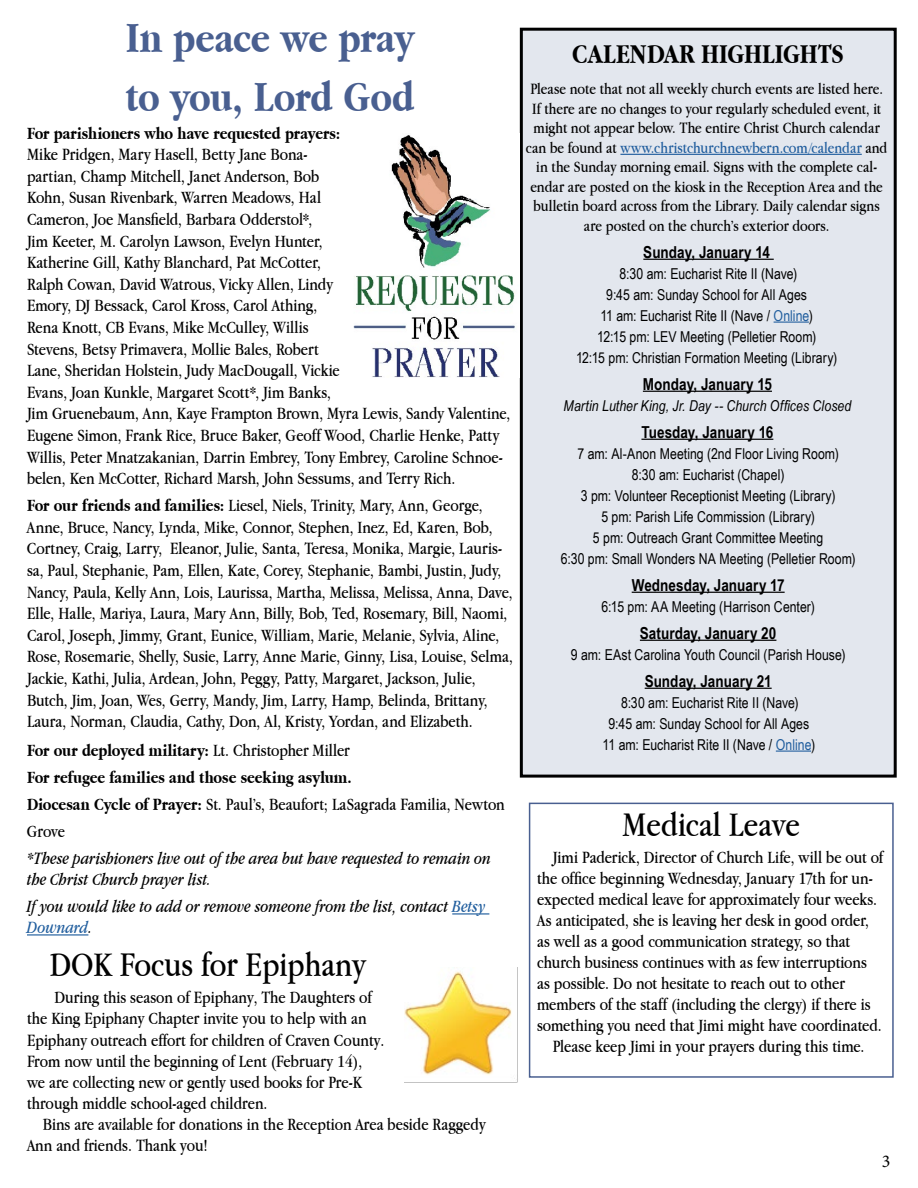
<style>
.page{position:relative;width:918px;height:1188px;background:#fff}
.page>*{position:absolute;margin:0;border:0;box-sizing:border-box;transform-origin:0 0}
.t1{font:700 45px/59.4px "Apple Garamond";letter-spacing:-.01em;color:#495f90}
.t2{font:36px "Apple Garamond";color:#000}
.t3{font:700 28.5px "Apple Garamond";color:#000}
.t4{font:18px/21.6px "Apple Garamond";color:#000}
.t5{font:700 18px/27px "Apple Garamond";letter-spacing:-.005em;color:#000}
.t6{font:italic 18px/21px "Apple Garamond";letter-spacing:-.005em;color:#000}
.t7{font:18px "Minion Pro";color:#000}
.t8{font:16.5px/19.5px "Apple Garamond";color:#000;text-align:center}
.t9{font:700 16.5px "Arial Narrow";letter-spacing:.005em;color:#000}
.t10{font:15px/21px "Arial Narrow";color:#000;text-align:center}
.t11{font:italic 15px "Arial Narrow";letter-spacing:.005em;color:#000}
.s1{font-weight:700}
.s2{font-weight:400}
.s3{color:#215e9e}
</style>
<div class="page">
<div style="left:521px;top:29px;width:374px;height:747px;background:#e3e7ee"></div>
<div style="left:520px;top:28px;width:377px;height:750px;border:3px solid #000"></div>
<hr style="left:452px;top:913px;width:37px;height:2px;background:#215e9e">
<hr style="left:27px;top:934px;width:61px;height:2px;background:#215e9e">
<img style="left:353px;top:135px;width:162px;height:242px">
<hr style="left:620px;top:154px;width:242px;height:1px;background:#215e9e">
<hr style="left:643px;top:259px;width:131px;height:1px;background:#000">
<hr style="left:774px;top:322px;width:35px;height:1px;background:#215e9e">
<hr style="left:643px;top:391px;width:129px;height:1px;background:#000">
<hr style="left:641px;top:439px;width:132px;height:1px;background:#000">
<hr style="left:632px;top:592px;width:153px;height:1px;background:#000">
<hr style="left:640px;top:640px;width:136px;height:1px;background:#000">
<hr style="left:645px;top:688px;width:127px;height:1px;background:#000">
<hr style="left:776px;top:751px;width:35px;height:1px;background:#215e9e">
<div style="left:529px;top:803px;width:365px;height:275px;border:2px solid #495f90"></div>
<img style="left:404px;top:968px;width:114px;height:115px">
<h1 class="t1" style="left:126px;top:8px;width:291px">In peace we pray to you, Lord God</h1>
<p class="t5" style="left:27px;top:119px;width:315px">For parishioners who have requested prayers:</p>
<p class="t4" style="left:27px;top:143px;width:485px">Mike Pridgen, Mary Hasell, Betty Jane Bona-<br>partian, Champ Mitchell, Janet Anderson, Bob<br>Kohn, Susan Rivenbark, Warren Meadows, Hal<br>Cameron, Joe Mansfield, Barbara Odderstol*,<br>Jim Keeter, M. Carolyn Lawson, Evelyn Hunter,<br>Katherine Gill, Kathy Blanchard, Pat McCotter,<br>Ralph Cowan, David Watrous, Vicky Allen, Lindy<br>Emory, DJ Bessack, Carol Kross, Carol Athing,<br>Rena Knott, CB Evans, Mike McCulley, Willis<br>Stevens, Betsy Primavera, Mollie Bales, Robert<br>Lane, Sheridan Holstein, Judy MacDougall, Vickie<br>Evans, Joan Kunkle, Margaret Scott*, Jim Banks,<br>Jim Gruenebaum, Ann, Kaye Frampton Brown, Myra Lewis, Sandy Valentine, Eugene Simon, Frank Rice, Bruce Baker, Geoff Wood, Charlie Henke, Patty Willis, Peter Mnatzakanian, Darrin Embrey, Tony Embrey, Caroline Schnoe&shy;belen, Ken McCotter, Richard Marsh, John Sessums, and Terry Rich.</p>
<p class="t4" style="left:27px;top:494px;width:487px"><span class="s1">For our friends and families:</span> Liesel, Niels, Trinity, Mary, Ann, George, Anne, Bruce, Nancy, Lynda, Mike, Connor, Stephen, Inez, Ed, Karen, Bob, Cortney, Craig, Larry, Eleanor, Julie, Santa, Teresa, Monika, Margie, Lauris&shy;sa, Paul, Stephanie, Pam, Ellen, Kate, Corey, Stephanie, Bambi, Justin, Judy, Nancy, Paula, Kelly Ann, Lois, Laurissa, Martha, Melissa, Melissa, Anna, Dave, Elle, Halle, Mariya, Laura, Mary Ann, Billy, Bob, Ted, Rosemary, Bill, Naomi, Carol, Joseph, Jimmy, Grant, Eunice, William, Marie, Melanie, Sylvia, Aline, Rose, Rosemarie, Shelly, Susie, Larry, Anne Marie, Ginny, Lisa, Louise, Selma, Jackie, Kathi, Julia, Ardean, John, Peggy, Patty, Margaret, Jackson, Julie, Butch, Jim, Joan, Wes, Gerry, Mandy, Jim, Larry, Hamp, Belinda, Brittany, Laura, Norman, Claudia, Cathy, Don, Al, Kristy, Yordan, and Elizabeth.</p>
<p class="t5" style="left:27px;top:737px;width:479px">For our deployed military: <span class="s2">Lt. Christopher Miller<br></span>For refugee families and those seeking asylum.<br>Diocesan Cycle of Prayer: <span class="s2">St. Paul’s, Beaufort; LaSagrada Familia, Newton Grove</span></p>
<p class="t6" style="left:27px;top:847px;width:465px">*These parishioners live out of the area but have requested to remain on the Christ Church prayer list.</p>
<p class="t6" style="left:27px;top:895px;width:460px">If you would like to add or remove someone from the list, contact <span class="s3">Betsy<br>Downard</span>.</p>
<h2 class="t2" style="left:50px;top:944px;width:317px">DOK Focus for Epiphany</h2>
<p class="t4" style="left:27px;top:987px;width:359px;line-height:21px;text-indent:28px">During this season of Epiphany, The Daughters of the King Epiphany Chapter invite you to help with an Epiphany outreach effort for children of Craven County.<br>From now until the beginning of Lent (February 14), we are collecting new or gently used books for Pre-K through middle school-aged children.</p>
<p class="t4" style="left:27px;top:1113px;width:460px;line-height:21px;text-indent:16px">Bins are available for donations in the Reception Area beside Raggedy<br>Ann and friends. Thank you!</p>
<h3 class="t3" style="left:572px;top:38px;width:274px">CALENDAR HIGHLIGHTS</h3>
<p class="t8" style="left:526px;top:79px;width:363px">Please note that not all weekly church events are listed here.<br>If there are no changes to your regularly scheduled event, it might not appear below. The entire Christ Church calendar can be found at <span class="s3">www.christchurchnewbern.com/calendar</span> and in the Sunday morning email. Signs with the complete cal&shy;endar are posted on the kiosk in the Reception Area and the bulletin board across from the Library. Daily calendar signs are posted on the church’s exterior doors.</p>
<p class="t9" style="left:643px;top:239px;width:128px">Sunday, January 14</p>
<p class="t10" style="left:576px;top:262px;width:263px">8:30 am: Eucharist Rite II (Nave)<br>9:45 am: Sunday School for All Ages<br>11 am: Eucharist Rite II (Nave / <span class="s3">Online</span>)<br>12:15 pm: LEV Meeting (Pelletier Room)<br>12:15 pm: Christian Formation Meeting (Library)</p>
<p class="t9" style="left:643px;top:371px;width:131px">Monday, January 15</p>
<p class="t11" style="left:564px;top:395px;width:289px">Martin Luther King, Jr. Day -- Church Offices Closed</p>
<p class="t9" style="left:641px;top:419px;width:133px">Tuesday, January 16</p>
<p class="t10" style="left:561px;top:442px;width:296px">7 am: Al-Anon Meeting (2nd Floor Living Room)<br>8:30 am: Eucharist (Chapel)<br>3 pm: Volunteer Receptionist Meeting (Library)<br>5 pm: Parish Life Commission (Library)<br>5 pm: Outreach Grant Committee Meeting<br>6:30 pm: Small Wonders NA Meeting (Pelletier Room)</p>
<p class="t9" style="left:632px;top:572px;width:154px">Wednesday, January 17</p>
<p class="t10" style="left:601px;top:595px;width:215px">6:15 pm: AA Meeting (Harrison Center)</p>
<p class="t9" style="left:640px;top:620px;width:138px">Saturday, January 20</p>
<p class="t10" style="left:571px;top:643px;width:276px">9 am: EAst Carolina Youth Council (Parish House)</p>
<p class="t9" style="left:645px;top:668px;width:128px">Sunday, January 21</p>
<p class="t10" style="left:603px;top:691px;width:214px">8:30 am: Eucharist Rite II (Nave)<br>9:45 am: Sunday School for All Ages<br>11 am: Eucharist Rite II (Nave / <span class="s3">Online</span>)</p>
<h2 class="t2" style="left:622px;top:803px;width:179px">Medical Leave</h2>
<p class="t4" style="left:553px;top:846px;width:332px">Jimi Paderick, Director of Church Life, will be out of</p>
<p class="t4" style="left:537px;top:867px;width:337px">the office beginning Wednesday, January 17th for un-</p>
<p class="t4" style="left:537px;top:888px;width:341px">expected medical leave for approximately four weeks.</p>
<p class="t4" style="left:537px;top:909px;width:334px">As anticipated, she is leaving her desk in good order,</p>
<p class="t4" style="left:537px;top:930px;width:315px">as well as a good communication strategy, so that</p>
<p class="t4" style="left:537px;top:951px;width:331px">church business continues with as few interruptions</p>
<p class="t4" style="left:537px;top:972px;width:309px">as possible. Do not hesitate to reach out to other</p>
<p class="t4" style="left:537px;top:993px;width:335px">members of the staff (including the clergy) if there is</p>
<p class="t4" style="left:537px;top:1014px;width:346px">something you need that Jimi might have coordinated.</p>
<p class="t4" style="left:553px;top:1035px;width:313px">Please keep Jimi in your prayers during this time.</p>
<p class="t7" style="left:882px;top:1150px;width:10px">3</p>
</div>
